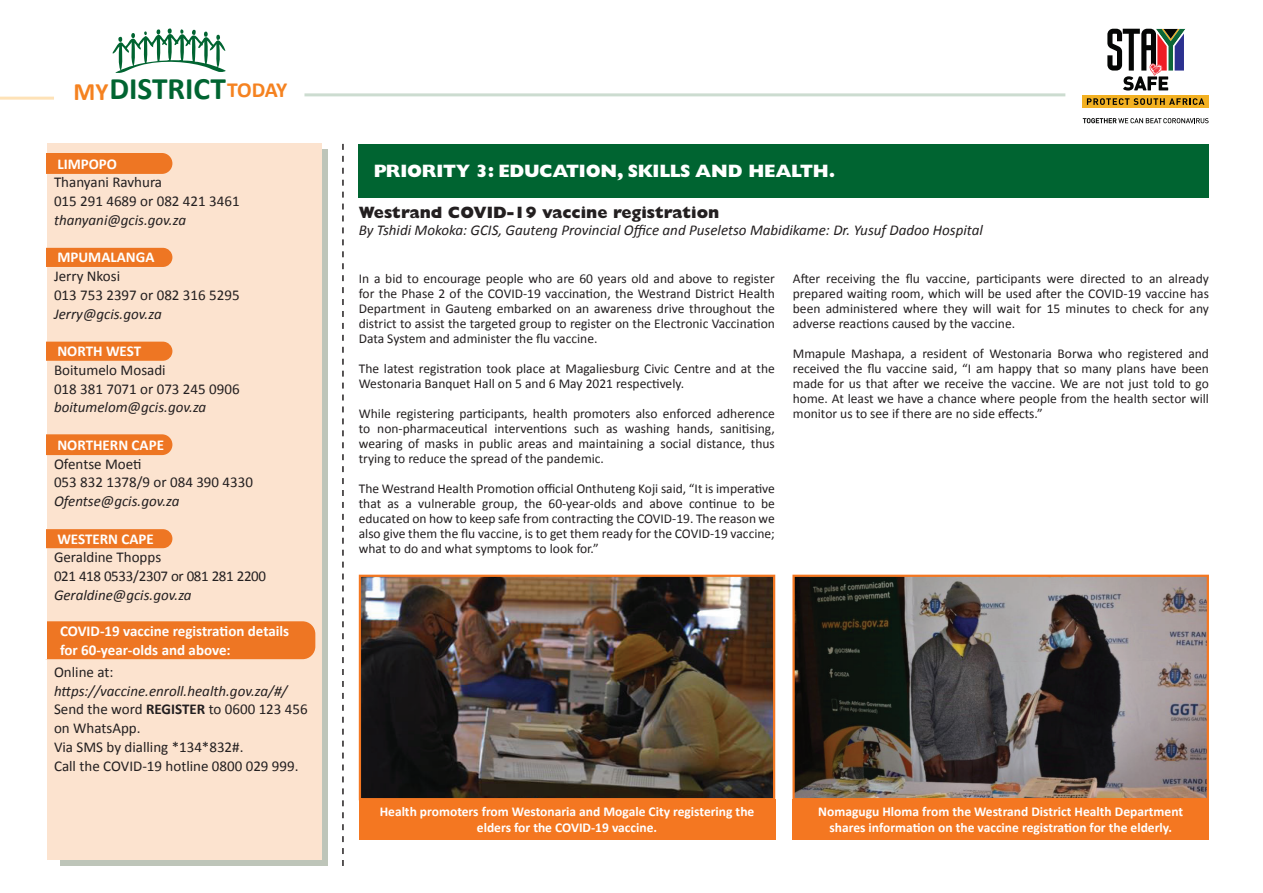
<style>
.page{position:relative;width:1263px;height:893px;background:#fff}
.page>*{position:absolute;margin:0;border:0;box-sizing:border-box;transform-origin:0 0}
.t1{font:700 31.35px "Calibri";color:#006431}
.t2{font:800 18px "Gill Sans MT Pro";letter-spacing:-.01em;color:#fff}
.t3{font:800 16.5px "Gill Sans MT Pro";color:#231f20}
.t4{font:15px/18.8px "Calibri";color:#231f20}
.t5{font:italic 15px "Calibri";color:#231f20}
.t6{font:700 15px/18.8px "Calibri";color:#fff}
.t7{font:15px/18.8px "Calibri";letter-spacing:-.02em;color:#231f20}
.t8{font:13.5px/15px "Calibri";color:#231f20;text-align:justify}
.t9{font:700 13.5px/16.2px "Calibri";color:#fff;text-align:center}
.s1{font-size:25.05px;color:#f58220}
.s2{font-size:21.6px;color:#f58220}
.s3{font-style:italic}
.s4{font-weight:700}
</style>
<div class="page">
<div style="left:60px;top:150px;width:267px;height:716px;background:#bec5b9"></div>
<div style="left:47px;top:144px;width:274px;height:716px;background:#fce3cf"></div>
<div style="left:47px;top:153px;width:125px;height:21px;background:#ee7623"></div>
<div style="left:47px;top:248px;width:125px;height:19px;background:#ee7623"></div>
<div style="left:47px;top:342px;width:125px;height:19px;background:#ee7623"></div>
<div style="left:47px;top:434px;width:125px;height:21px;background:#ee7623"></div>
<div style="left:47px;top:529px;width:125px;height:19px;background:#ee7623"></div>
<div style="left:34px;top:621px;width:281px;height:38px;background:#ee7623;border-radius:13px"></div>
<svg style="left:342px;top:144px;width:2px;height:722px"></svg>
<hr style="left:0;top:97px;width:54px;height:3px;background:#fee2b7">
<svg style="left:113px;top:28px;width:113px;height:45px"></svg>
<hr style="left:304px;top:93px;width:761px;height:3px;background:#ccdcd0">
<svg style="left:1107px;top:29px;width:78px;height:62px"></svg>
<div style="left:1082px;top:95px;width:127px;height:12px;background:#f3b122"></div>
<svg style="left:1087px;top:98px;width:117px;height:7px"></svg>
<svg style="left:1083px;top:118px;width:125px;height:5px"></svg>
<div style="left:359px;top:144px;width:850px;height:54px;background:#006431"></div>
<img style="left:362px;top:578px;width:410px;height:219px">
<div style="left:359px;top:575px;width:416px;height:225px;border:2px solid #f47721"></div>
<div style="left:359px;top:799px;width:416px;height:41px;background:#f47721"></div>
<img style="left:795px;top:578px;width:411px;height:219px">
<div style="left:792px;top:575px;width:417px;height:225px;border:2px solid #f47721"></div>
<div style="left:792px;top:799px;width:417px;height:41px;background:#f47721"></div>
<div style="left:0;top:621px;width:47px;height:38px;background:#fff"></div>
<h1 class="t1" style="left:73px;top:69px;width:215px"><span class="s1">MY</span>DISTRICT<span class="s2">TODAY</span></h1>
<p class="t6" style="left:57px;top:154px;width:61px">LIMPOPO</p>
<p class="t4" style="left:54px;top:173px;width:187px">Thanyani Ravhura<br>015 291 4689 or 082 421 3461</p>
<p class="t5" style="left:54px;top:210px;width:134px">thanyani@gcis.gov.za</p>
<p class="t6" style="left:57px;top:248px;width:99px">MPUMALANGA</p>
<p class="t4" style="left:54px;top:267px;width:187px">Jerry Nkosi<br>013 753 2397 or 082 316 5295</p>
<p class="t5" style="left:54px;top:303px;width:109px">Jerry@gcis.gov.za</p>
<p class="t6" style="left:57px;top:342px;width:85px">NORTH WEST</p>
<p class="t4" style="left:54px;top:361px;width:187px">Boitumelo Mosadi<br>018 381 7071 or 073 245 0906</p>
<p class="t5" style="left:54px;top:397px;width:154px">boitumelom@gcis.gov.za</p>
<p class="t6" style="left:57px;top:435px;width:108px">NORTHERN CAPE</p>
<p class="t4" style="left:54px;top:454px;width:200px">Ofentse Moeti<br>053 832 1378/9 or 084 390 4330</p>
<p class="t5" style="left:54px;top:491px;width:127px">Ofentse@gcis.gov.za</p>
<p class="t6" style="left:57px;top:529px;width:98px">WESTERN CAPE</p>
<p class="t7" style="left:54px;top:548px;width:214px">Geraldine Thopps<br>021 418 0533/2307 or 081 281 2200</p>
<p class="t5" style="left:54px;top:585px;width:139px">Geraldine@gcis.gov.za</p>
<p class="t6" style="left:60px;top:621px;width:231px">COVID-19 vaccine registration details for 60-year-olds and above:</p>
<p class="t4" style="left:54px;top:662px;width:61px">Online at:</p>
<p class="t4" style="left:54px;top:681px;width:255px"><span class="s3">https://vaccine.enroll.health.gov.za/#/ </span>Send the word <span class="s4">REGISTER</span> to 0600 123 456 on WhatsApp.<br>Via SMS by dialling *134*832#.<br>Call the COVID-19 hotline 0800 029 999.</p>
<h2 class="t2" style="left:374px;top:160px;width:463px">PRIORITY 3: EDUCATION, SKILLS AND HEALTH.</h2>
<p class="t3" style="left:359px;top:203px;width:362px">Westrand COVID-19 vaccine registration</p>
<p class="t5" style="left:359px;top:219px;width:626px">By Tshidi Mokoka: GCIS, Gauteng Provincial Office and Puseletso Mabidikame: Dr. Yusuf Dadoo Hospital</p>
<p class="t8" style="left:359px;top:271px;width:418px">In a bid to encourage people who are 60 years old and above to register for the Phase 2 of the COVID-19 vaccination, the Westrand District Health Department in Gauteng embarked on an awareness drive throughout the district to assist the targeted group to register on the Electronic Vaccination Data System and administer the flu vaccine.</p>
<p class="t8" style="left:359px;top:361px;width:418px">The latest registration took place at Magaliesburg Civic Centre and at the<br>Westonaria Banquet Hall on 5 and 6 May 2021 respectively.</p>
<p class="t8" style="left:359px;top:406px;width:418px">While registering participants, health promoters also enforced adherence to non-pharmaceutical interventions such as washing hands, sanitising, wearing of masks in public areas and maintaining a social distance, thus trying to reduce the spread of the pandemic.</p>
<p class="t8" style="left:359px;top:481px;width:418px">The Westrand Health Promotion official Onthuteng Koji said, “It is imperative that as a vulnerable group, the 60-year-olds and above continue to be educated on how to keep safe from contracting the COVID-19. The reason we also give them the flu vaccine, is to get them ready for the COVID-19 vaccine; what to do and what symptoms to look for.”</p>
<p class="t8" style="left:793px;top:271px;width:418px">After receiving the flu vaccine, participants were directed to an already prepared waiting room, which will be used after the COVID-19 vaccine has been administered where they will wait for 15 minutes to check for any adverse reactions caused by the vaccine.</p>
<p class="t8" style="left:793px;top:346px;width:418px">Mmapule Mashapa, a resident of Westonaria Borwa who registered and received the flu vaccine said, “I am happy that so many plans have been made for us that after we receive the vaccine. We are not just told to go home. At least we have a chance where people from the health sector will monitor us to see if there are no side effects.”</p>
<p class="t9" style="left:380px;top:803px;width:376px">Health promoters from Westonaria and Mogale City registering the elders for the COVID-19 vaccine.</p>
<p class="t9" style="left:818px;top:803px;width:366px">Nomagugu Hloma from the Westrand District Health Department shares information on the vaccine registration for the elderly.</p>
</div>
